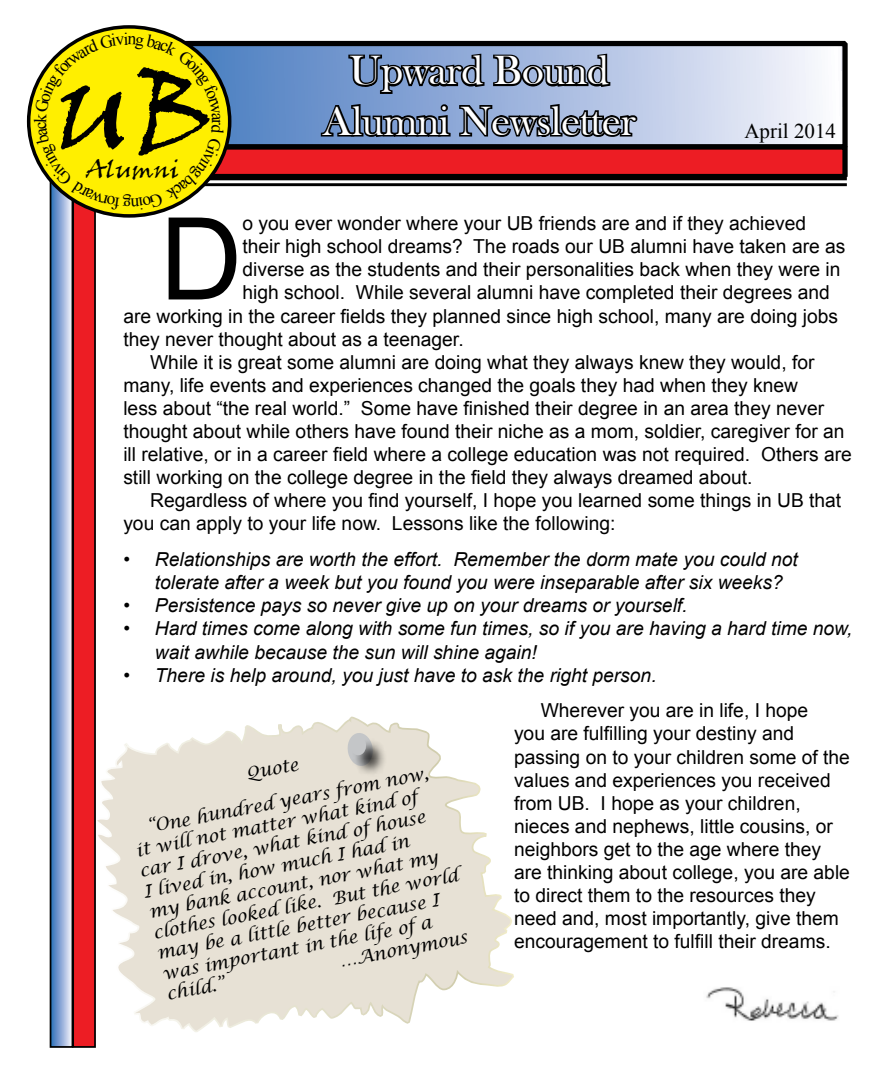
<style>
.page{position:relative;width:882px;height:1071px;background:#fff}
.page>*{position:absolute;margin:0;border:0;box-sizing:border-box;transform-origin:0 0}
.t1{font:114.45px "Arial";color:#000}
.t2{font:105px "Viner Hand ITC";color:#000}
.t3{font:42px/50.4px "Bask Old Face";color:#fff;text-align:center}
.t4{font:24.5px "Viner Hand ITC";color:#000}
.t5{font:21px "Times New Roman";color:#000}
.t6{font:19.25px/23.1px "Arial";color:#000}
.t7{font:italic 19.25px/23.1px "Arial";color:#000}
.t8{font:italic 17.5px/21px "Lucida Calligraphy";color:#000}
</style>
<div class="page">
<div style="left:73px;top:175px;width:22px;height:872px;background:#ed1d24"></div>
<div style="left:72px;top:174px;width:24px;height:874px;border:2px solid #000"></div>
<svg style="left:53px;top:210px;width:17px;height:835px;background:#92add9"></svg>
<div style="left:50px;top:174px;width:23px;height:874px;border:2px solid #000"></div>
<hr style="left:116px;top:183px;width:731px;height:3px;background:#000">
<hr style="left:116px;top:177px;width:731px;height:3px;background:#000">
<div style="left:114px;top:147px;width:731px;height:30px;background:#ed1d24"></div>
<div style="left:111px;top:144px;width:737px;height:35px;border:5px solid #000"></div>
<svg style="left:224px;top:47px;width:618px;height:96px;background:#b3c5e3"></svg>
<svg style="left:319px;top:52px;width:321px;height:89px;background:#647694"></svg>
<div style="left:111px;top:41px;width:737px;height:108px;border:5px solid #000"></div>
<div style="left:27px;top:25px;width:204px;height:193px;border:4px solid #000;border-radius:50%"></div>
<svg style="left:93px;top:687px;width:421px;height:354px;fill:#e7e1d5"></svg>
<div style="left:352px;top:738px;width:35px;height:39px;background:#000;opacity:.75"></div>
<svg style="left:346px;top:731px;width:28px;height:37px"></svg>
<img style="left:706px;top:987px;width:133px;height:34px">
<svg style="left:34px;top:32px;width:190px;height:178px;background:#efe21c"></svg>
<h3 class="t3" style="left:323px;top:46px;width:314px">Upward Bound<br>Alumni Newsletter</h3>
<h2 class="t2" style="left:53px;top:50px;width:160px">UB</h2>
<p class="t4" style="left:87px;top:154px;width:94px">Alumni</p>
<h1 class="t1" style="left:160px;top:184px;width:84px">D</h1>
<p class="t6" style="left:242px;top:212px;width:565px">o you ever wonder where your UB friends are and if they achieved</p>
<p class="t5" style="left:744px;top:117px;width:93px">April 2014</p>
<p class="t6" style="left:242px;top:235px;width:605px">their high school dreams? The roads our UB alumni have taken are as</p>
<p class="t6" style="left:242px;top:258px;width:600px">diverse as the students and their personalities back when they were in</p>
<p class="t6" style="left:242px;top:281px;width:589px">high school. While several alumni have completed their degrees and</p>
<p class="t6" style="left:123px;top:304px;width:716px">are working in the career fields they planned since high school, many are doing jobs</p>
<p class="t6" style="left:123px;top:328px;width:342px">they never thought about as a teenager.</p>
<p class="t6" style="left:150px;top:351px;width:666px">While it is great some alumni are doing what they always knew they would, for</p>
<p class="t6" style="left:123px;top:374px;width:676px">many, life events and experiences changed the goals they had when they knew</p>
<p class="t6" style="left:123px;top:397px;width:702px">less about “the real world.” Some have finished their degree in an area they never</p>
<p class="t6" style="left:123px;top:420px;width:723px">thought about while others have found their niche as a mom, soldier, caregiver for an</p>
<p class="t6" style="left:123px;top:443px;width:730px">ill relative, or in a career field where a college education was not required. Others are</p>
<p class="t6" style="left:123px;top:466px;width:631px">still working on the college degree in the field they always dreamed about.</p>
<p class="t6" style="left:150px;top:489px;width:693px">Regardless of where you find yourself, I hope you learned some things in UB that</p>
<p class="t6" style="left:123px;top:512px;width:494px">you can apply to your life now. Lessons like the following:</p>
<p class="t7" style="left:155px;top:548px;width:645px;text-indent:-31px">• Relationships are worth the effort. Remember the dorm mate you could not tolerate after a week but you found you were inseparable after six weeks?</p>
<p class="t7" style="left:123px;top:594px;width:566px">• Persistence pays so never give up on your dreams or yourself.</p>
<p class="t7" style="left:155px;top:617px;width:699px;text-indent:-31px">• Hard times come along with some fun times, so if you are having a hard time now, wait awhile because the sun will shine again!</p>
<p class="t7" style="left:123px;top:664px;width:535px">• There is help around, you just have to ask the right person.</p>
<p class="t6" style="left:514px;top:699px;width:337px;text-indent:27px">Wherever you are in life, I hope<br>you are fulfilling your destiny and passing on to your children some of the values and experiences you received from UB. I hope as your children, nieces and nephews, little cousins, or neighbors get to the age where they are thinking about college, you are able to direct them to the resources they need and, most importantly, give them encouragement to fulfill their dreams.</p>
<p class="t8" style="left:138px;top:778px;width:288px;line-height:33.6px;text-indent:108px;rotate:-11deg">Quote<br>“One hundred years from now,</p>
<p class="t8" style="left:134px;top:841px;width:314px;rotate:-11deg">it will not matter what kind of car I drove, what kind of house<br>I lived in, how much I had in<br>my bank account, nor what my clothes looked like. But the world may be a little better because I was important in the life of a child.”</p>
<p class="t8" style="left:338px;top:952px;width:131px;rotate:-11deg">…Anonymous</p>
</div>
